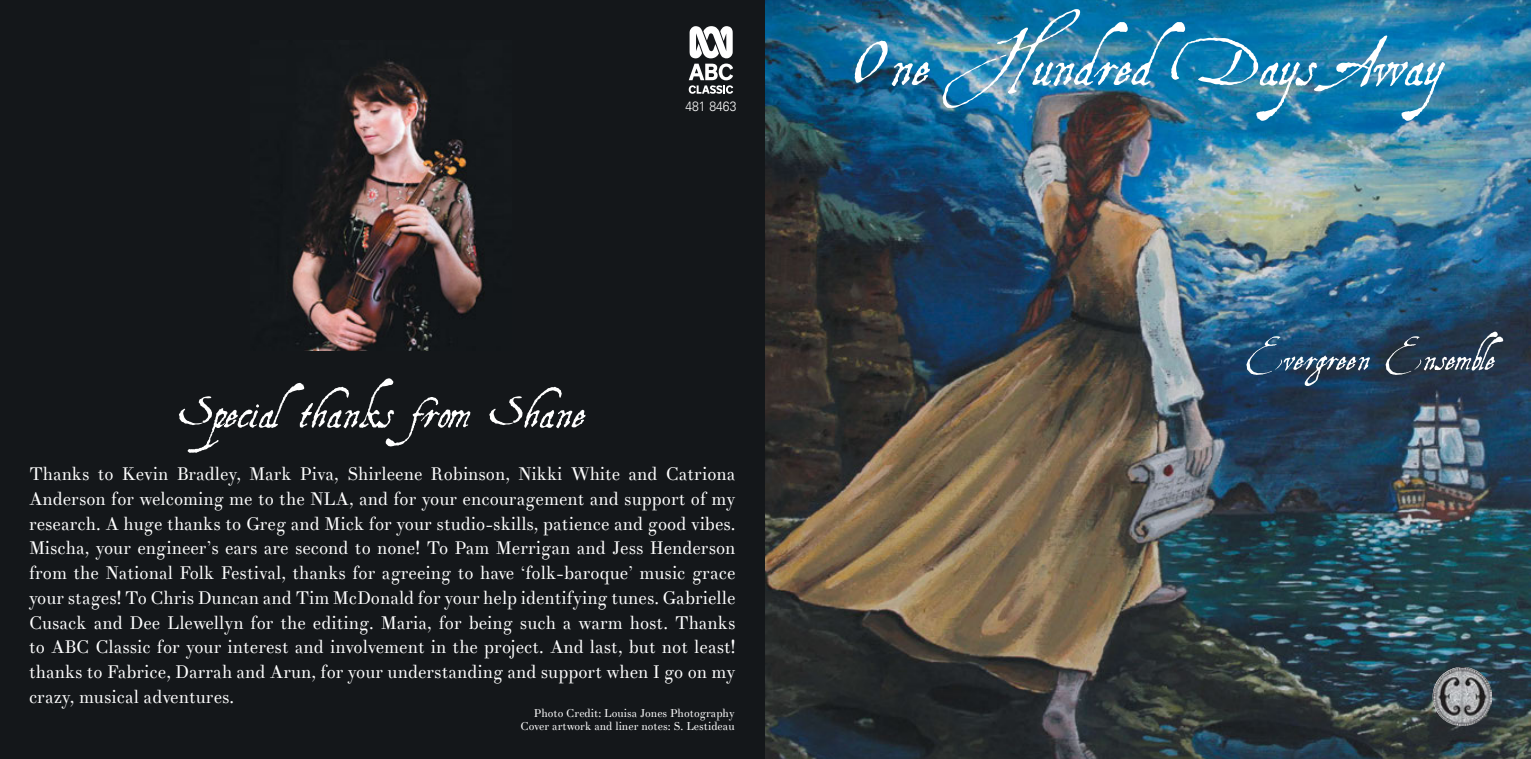
<style>
.page{position:relative;width:1531px;height:759px;background:#fff}
.page>*{position:absolute;margin:0;border:0;box-sizing:border-box;transform-origin:0 0}
.t1{font:18px/24.8px "Theano Didot";color:#fff;text-align:justify}
.t2{font:300 13.5px "Univers CE";color:#fff;scale:.9 1}
.t3{font:11.25px/13.5px "Theano Didot";color:#fff;text-align:right}
</style>
<div class="page">
<div style="left:0;top:0;width:765px;height:759px;background:#14171a"></div>
<img style="left:292px;top:59px;width:192px;height:292px">
<svg style="left:179px;top:378px;width:406px;height:75px"></svg>
<img style="left:765px;top:0;width:766px;height:759px">
<img style="left:855px;top:9px;width:590px;height:112px">
<svg style="left:1246px;top:332px;width:257px;height:54px;background:#334d66"></svg>
<img style="left:1433px;top:668px;width:58px;height:57px">
<svg style="left:689px;top:26px;width:44px;height:68px"></svg>
<p class="t2" style="left:685px;top:99px;width:58px">481 8463</p>
<p class="t1" style="left:29px;top:462px;width:708px">Thanks to Kevin Bradley, Mark Piva, Shirleene Robinson, Nikki White and Catriona Anderson for welcoming me to the NLA, and for your encouragement and support of my research. A huge thanks to Greg and Mick for your studio-skills, patience and good vibes.<br>Mischa, your engineer’s ears are second to none! To Pam Merrigan and Jess Henderson from the National Folk Festival, thanks for agreeing to have ‘folk-baroque’ music grace your stages! To Chris Duncan and Tim McDonald for your help identifying tunes. Gabrielle Cusack and Dee Llewellyn for the editing. Maria, for being such a warm host. Thanks to ABC Classic for your interest and involvement in the project. And last, but not least! thanks to Fabrice, Darrah and Arun, for your understanding and support when I go on my crazy, musical adventures.</p>
<p class="t3" style="left:521px;top:706px;width:216px">Photo Credit: Louisa Jones Photography<br>Cover artwork and liner notes: S. Lestideau</p>
</div>
